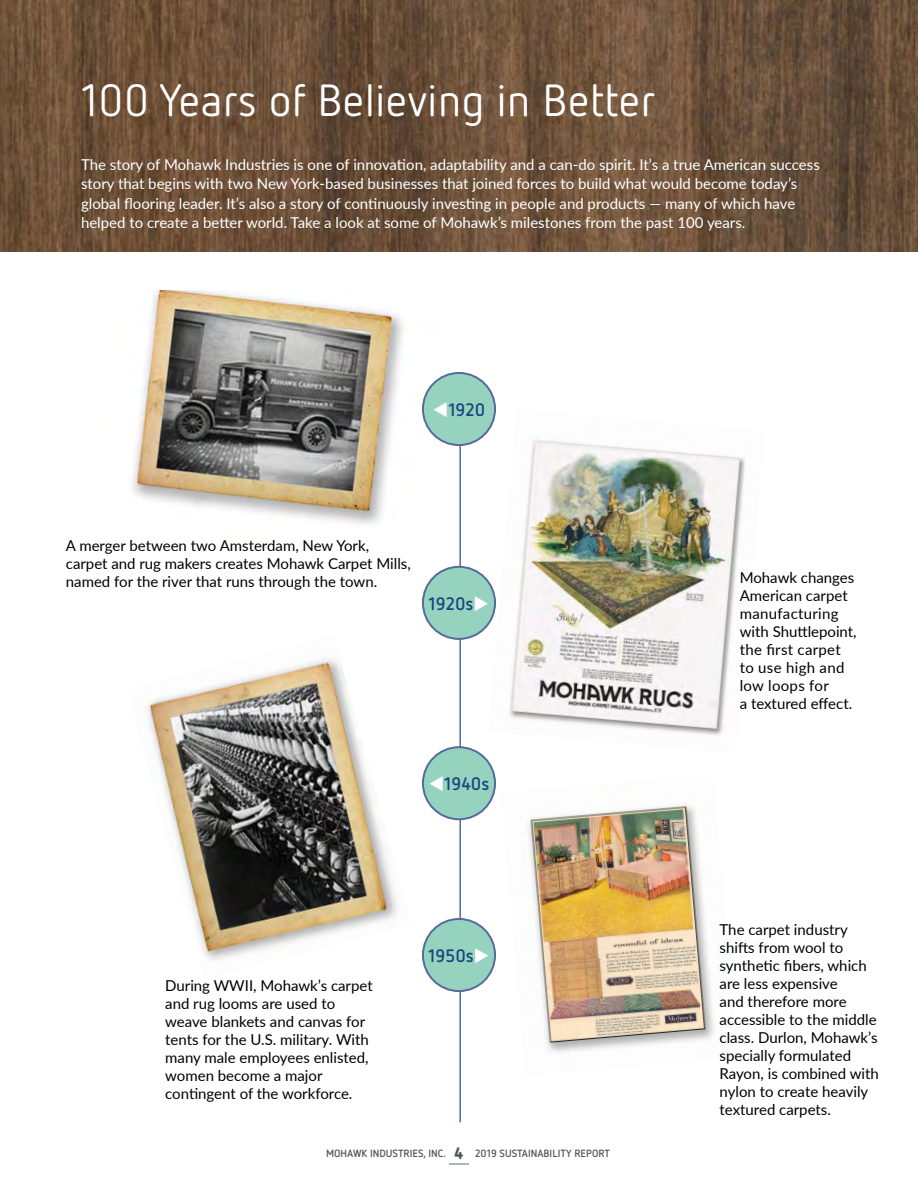
<style>
.page{position:relative;width:918px;height:1188px;background:#fff}
.page>*{position:absolute;margin:0;border:0;box-sizing:border-box;transform-origin:0 0}
.Headline{font:45px "Netto OT";color:#fff}
.Numbers{font:700 18px "Netto OT";color:#184680}
.t1{font:900 16.5px "Netto OT";color:#4d5858}
.BODY_COPY{font:15px/18px "Lato";color:#000}
.body_copy{font:15px/19.5px "Lato";color:#fff}
.t2{font:700 10.5px "Netto OT";color:#4d5858}
.s1{color:#fff}
</style>
<div class="page">
<img style="left:0;top:0;width:918px;height:252px">
<img style="left:131px;top:290px;width:309px;height:286px">
<img style="left:145px;top:657px;width:255px;height:304px">
<hr style="left:459px;top:409px;width:2px;height:713px;background:#556a9d">
<div style="left:423px;top:373px;width:72px;height:72px;background:#96d3be;border-radius:50%"></div>
<div style="left:422px;top:372px;width:74px;height:74px;border:2px solid #556a9d;border-radius:50%"></div>
<img style="left:488px;top:409px;width:257px;height:327px">
<div style="left:423px;top:567px;width:72px;height:72px;background:#96d3be;border-radius:50%"></div>
<div style="left:422px;top:566px;width:74px;height:74px;border:2px solid #556a9d;border-radius:50%"></div>
<div style="left:423px;top:747px;width:72px;height:72px;background:#96d3be;border-radius:50%"></div>
<div style="left:422px;top:746px;width:74px;height:74px;border:2px solid #556a9d;border-radius:50%"></div>
<div style="left:423px;top:919px;width:72px;height:72px;background:#96d3be;border-radius:50%"></div>
<div style="left:422px;top:918px;width:74px;height:74px;border:2px solid #556a9d;border-radius:50%"></div>
<img style="left:526px;top:804px;width:188px;height:249px">
<hr style="left:449px;top:1163px;width:20px;height:2px;background:#a2bcb2">
<p class="Headline" style="left:81px;top:73px;width:576px">100 Years of Believing in Better</p>
<p class="body_copy" style="left:81px;top:154px;width:740px">The story of Mohawk Industries is one of innovation, adaptability and a can-do spirit. It’s a true American success story that begins with two New York-based businesses that joined forces to build what would become today’s global flooring leader. It’s also a story of continuously investing in people and products — many of which have helped to create a better world. Take a look at some of Mohawk’s milestones from the past 100 years.</p>
<p class="Numbers" style="left:433px;top:399px;width:54px"><span class="s1">▼</span>1920</p>
<p class="BODY_COPY" style="left:66px;top:536px;width:346px">A merger between two Amsterdam, New York, carpet and rug makers creates Mohawk Carpet Mills, named for the river that runs through the town.</p>
<p class="Numbers" style="left:429px;top:592px;width:62px">1920s<span class="s1">◆</span></p>
<p class="Numbers" style="left:428px;top:773px;width:63px"><span class="s1">▼</span>1940s</p>
<p class="BODY_COPY" style="left:165px;top:976px;width:209px">During WWII, Mohawk’s carpet and rug looms are used to weave blankets and canvas for tents for the U.S. military. With many male employees enlisted, women become a major contingent of the workforce.</p>
<p class="Numbers" style="left:428px;top:945px;width:63px">1950s<span class="s1">◆</span></p>
<p class="t1" style="left:454px;top:1142px;width:11px">4</p>
<p class="t2" style="left:326px;top:1147px;width:121px">MOHAWK INDUSTRIES, INC.</p>
<p class="t2" style="left:475px;top:1147px;width:136px">2019 SUSTAINABILITY REPORT</p>
<p class="BODY_COPY" style="left:740px;top:568px;width:118px">Mohawk changes<br>American carpet manufacturing with Shuttlepoint, the first carpet to use high and low loops for<br>a textured effect.</p>
<p class="BODY_COPY" style="left:720px;top:920px;width:161px">The carpet industry shifts from wool to synthetic fibers, which are less expensive<br>and therefore more accessible to the middle class. Durlon, Mohawk’s specially formulated<br>Rayon, is combined with nylon to create heavily textured carpets.</p>
</div>
